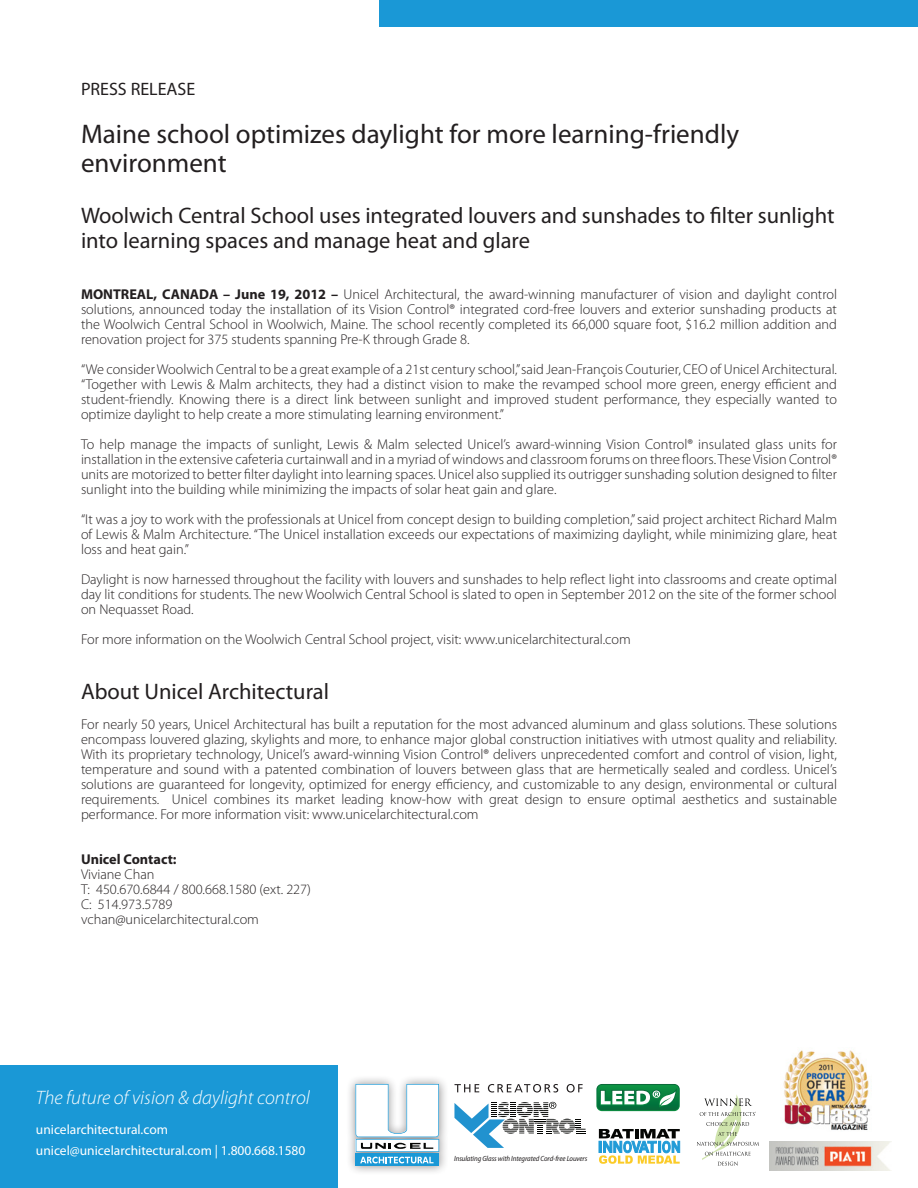
<style>
.page{position:relative;width:918px;height:1188px;background:#fff}
.page>*{position:absolute;margin:0;border:0;box-sizing:border-box;transform-origin:0 0}
.t1{font:27px/28.5px "Myriad Pro";color:#231f20}
.t2{font:22.5px/25.5px "Myriad Pro";color:#231f20}
.t3{font:italic 300 19.5px "Myriad Pro";color:#fff}
.t4{font:18px "Myriad Pro";color:#231f20}
.t5{font:300 14.25px/15px "Myriad Pro";color:#231f20;text-align:justify}
.t6{font:700 14.25px "Myriad Pro";color:#231f20}
.t7{font:13.5px "Myriad Pro";color:#fff}
.t8{font:italic semi-condensed 7.5px "Myriad Pro";letter-spacing:-.01em;color:#231f20}
.s1{font-weight:700}
</style>
<div class="page">
<div style="left:0;top:1066px;width:338px;height:122px;background:#1a98d6"></div>
<div style="left:379px;top:0;width:539px;height:27px;background:#1a98d6"></div>
<svg style="left:599px;top:1129px;width:81px;height:35px"></svg>
<svg style="left:697px;top:1095px;width:62px;height:71px"></svg>
<div style="left:346px;top:1074px;width:103px;height:102px;background:#231f20;opacity:.5"></div>
<svg style="left:356px;top:1163px;width:83px;height:3px"></svg>
<svg style="left:355px;top:1084px;width:84px;height:79px"></svg>
<svg style="left:596px;top:1084px;width:84px;height:27px"></svg>
<svg style="left:454px;top:1102px;width:132px;height:46px"></svg>
<svg style="left:455px;top:1084px;width:24px;height:8px"></svg>
<svg style="left:488px;top:1084px;width:70px;height:9px"></svg>
<svg style="left:567px;top:1084px;width:16px;height:9px"></svg>
<img style="left:770px;top:1142px;width:121px;height:29px">
<img style="left:783px;top:1050px;width:87px;height:81px">
<p class="t4" style="left:81px;top:79px;width:116px">PRESS RELEASE</p>
<p class="t1" style="left:81px;top:120px;width:660px">Maine school optimizes daylight for more learning-friendly environment</p>
<p class="t2" style="left:81px;top:203px;width:755px">Woolwich Central School uses integrated louvers and sunshades to filter sunlight into learning spaces and manage heat and glare</p>
<p class="t5" style="left:81px;top:286px;width:758px"><span class="s1">MONTREAL, CANADA – June 19, 2012 –</span> Unicel Architectural, the award-winning manufacturer of vision and daylight control solutions, announced today the installation of its Vision Control® integrated cord-free louvers and exterior sunshading products at the Woolwich Central School in Woolwich, Maine. The school recently completed its 66,000 square foot, $16.2 million addition and renovation project for 375 students spanning Pre-K through Grade 8.</p>
<p class="t5" style="left:81px;top:361px;width:758px">“We consider Woolwich Central to be a great example of a 21st century school,” said Jean-François Couturier, CEO of Unicel Architectural. “Together with Lewis &amp; Malm architects, they had a distinct vision to make the revamped school more green, energy efficient and student-friendly. Knowing there is a direct link between sunlight and improved student performance, they especially wanted to optimize daylight to help create a more stimulating learning environment.”</p>
<p class="t5" style="left:81px;top:436px;width:758px">To help manage the impacts of sunlight, Lewis &amp; Malm selected Unicel’s award-winning Vision Control® insulated glass units for installation in the extensive cafeteria curtainwall and in a myriad of windows and classroom forums on three floors. These Vision Control® units are motorized to better filter daylight into learning spaces. Unicel also supplied its outrigger sunshading solution designed to filter sunlight into the building while minimizing the impacts of solar heat gain and glare.</p>
<p class="t5" style="left:81px;top:511px;width:758px">“It was a joy to work with the professionals at Unicel from concept design to building completion,” said project architect Richard Malm of Lewis &amp; Malm Architecture. “The Unicel installation exceeds our expectations of maximizing daylight, while minimizing glare, heat loss and heat gain.”</p>
<p class="t5" style="left:81px;top:571px;width:758px">Daylight is now harnessed throughout the facility with louvers and sunshades to help reflect light into classrooms and create optimal day lit conditions for students. The new Woolwich Central School is slated to open in September 2012 on the site of the former school on Nequasset Road.</p>
<p class="t5" style="left:81px;top:631px;width:551px">For more information on the Woolwich Central School project, visit: www.unicelarchitectural.com</p>
<p class="t2" style="left:81px;top:679px;width:250px">About Unicel Architectural</p>
<p class="t5" style="left:81px;top:717px;width:758px">For nearly 50 years, Unicel Architectural has built a reputation for the most advanced aluminum and glass solutions. These solutions encompass louvered glazing, skylights and more, to enhance major global construction initiatives with utmost quality and reliability.<br>With its proprietary technology, Unicel’s award-winning Vision Control® delivers unprecedented comfort and control of vision, light, temperature and sound with a patented combination of louvers between glass that are hermetically sealed and cordless. Unicel’s solutions are guaranteed for longevity, optimized for energy efficiency, and customizable to any design, environmental or cultural requirements. Unicel combines its market leading know-how with great design to ensure optimal aesthetics and sustainable performance. For more information visit: www.unicelarchitectural.com</p>
<p class="t6" style="left:81px;top:851px;width:97px">Unicel Contact:</p>
<p class="t5" style="left:81px;top:867px;width:75px">Viviane Chan</p>
<p class="t5" style="left:81px;top:882px;width:231px;text-align:left">T: 450.670.6844 / 800.668.1580 (ext. 227)<br>C: 514.973.5789 vchan@unicelarchitectural.com</p>
<p class="t3" style="left:36px;top:1088px;width:275px">The future of vision &amp; daylight control</p>
<p class="t7" style="left:36px;top:1123px;width:134px">unicelarchitectural.com</p>
<p class="t7" style="left:36px;top:1143px;width:271px">unicel@unicelarchitectural.com | 1.800.668.1580</p>
<p class="t8" style="left:454px;top:1154px;width:135px">Insulating Glass with Integrated Cord-free Louvers</p>
</div>
